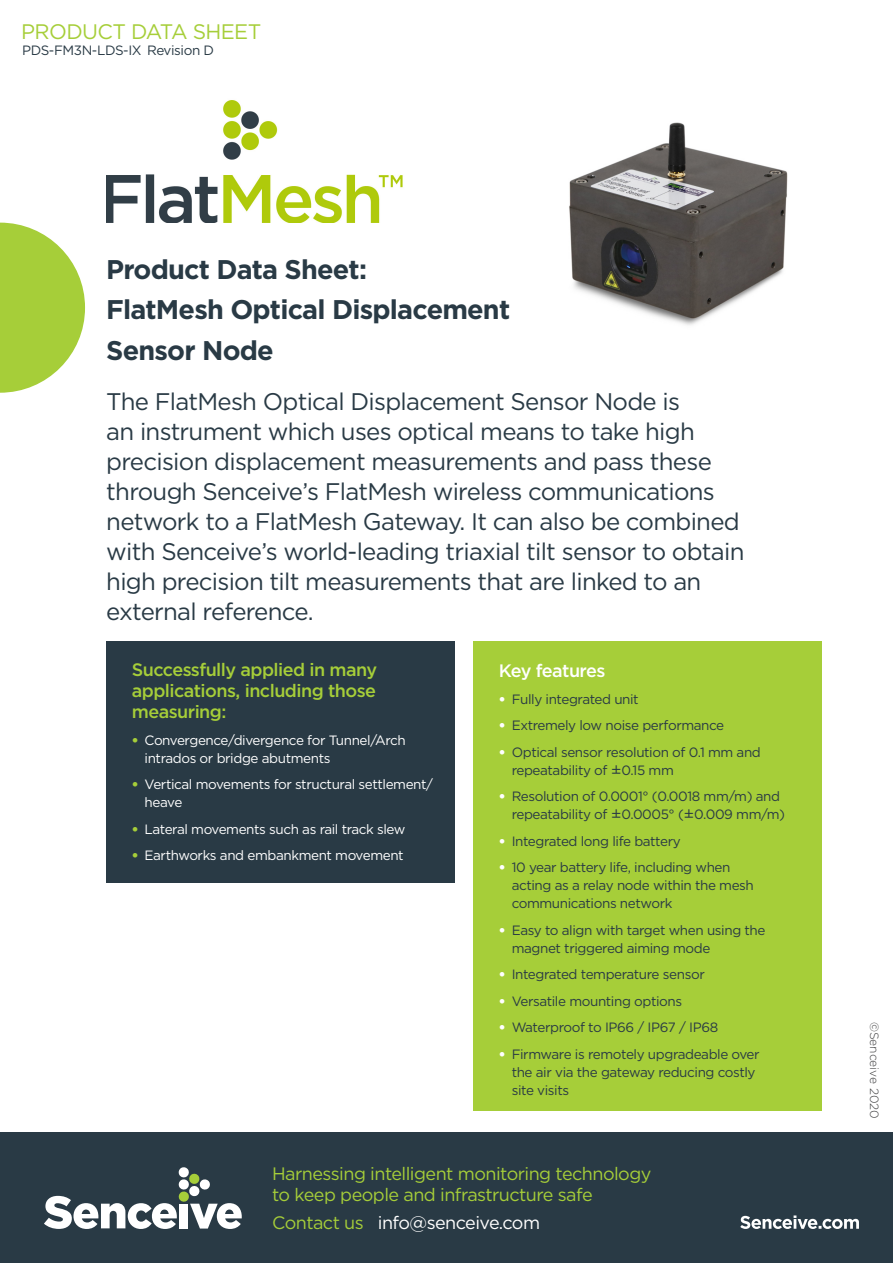
<style>
.page{position:relative;width:893px;height:1263px;background:#fff}
.page>*{position:absolute;margin:0;border:0;box-sizing:border-box;transform-origin:0 0}
.t1{font:700 27px/40.5px "Gotham";letter-spacing:-.03em;color:#293a45}
.t2{font:24px/30px "Gotham";letter-spacing:-.03em;color:#293a45}
.t3{font:21px "Gotham";letter-spacing:-.03em;color:#a6ce39}
.t4{font:18px/21px "Gotham";letter-spacing:-.03em;color:#a6ce39}
.t5{font:500 18px/21px "Gotham";letter-spacing:-.03em;color:#a6ce39;text-align:justify}
.t6{font:18px "Gotham";letter-spacing:-.03em;color:#fff}
.t7{font:500 18px "Gotham";letter-spacing:-.035em;color:#fff}
.t8{font:13.5px/18px "Gotham";letter-spacing:-.03em;color:#293a45}
.t9{font:13.5px/18px "Gotham";letter-spacing:-.03em;color:#fff}
.t10{font:300 12px "Gotham";color:#3e3e3f}
.s1{font-weight:900;color:#a6ce39}
.s2{font-weight:900;color:#fff}
.s3{font-family:"Verdana"}
.s4{color:#a6ce39}
</style>
<div class="page">
<img style="left:569px;top:122px;width:219px;height:203px">
<svg style="left:0;top:223px;width:85px;height:170px"></svg>
<div style="left:473px;top:641px;width:349px;height:469px;background:#a6ce39"></div>
<div style="left:106px;top:641px;width:349px;height:241px;background:#293a45"></div>
<div style="left:0;top:1132px;width:893px;height:131px;background:#293a45"></div>
<svg style="left:740px;top:1215px;width:119px;height:14px"></svg>
<img style="left:106px;top:100px;width:297px;height:123px">
<svg style="left:44px;top:1167px;width:198px;height:62px"></svg>
<p class="t3" style="left:21px;top:20px;width:242px">PRODUCT DATA SHEET</p>
<p class="t8" style="left:22px;top:41px;width:194px">PDS-FM3N-LDS-IX Revision D</p>
<p class="t1" style="left:106px;top:249px;width:405px">Product Data Sheet:<br>FlatMesh Optical Displacement<br>Sensor Node</p>
<p class="t2" style="left:106px;top:386px;width:640px">The FlatMesh Optical Displacement Sensor Node is<br>an instrument which uses optical means to take high precision displacement measurements and pass these through Senceive’s FlatMesh wireless communications network to a FlatMesh Gateway. It can also be combined with Senceive’s world-leading triaxial tilt sensor to obtain high precision tilt measurements that are linked to an external reference.</p>
<p class="t5" style="left:132px;top:659px;width:247px">Successfully applied in many applications, including those measuring:</p>
<p class="t9" style="left:145px;top:731px;width:263px;text-indent:-13px"><span class="s1">•</span> Convergence/divergence for Tunnel/Arch intrados or bridge abutments</p>
<p class="t9" style="left:145px;top:775px;width:290px;text-indent:-13px"><span class="s1">•</span> Vertical movements for structural settlement/ heave</p>
<p class="t9" style="left:132px;top:820px;width:275px"><span class="s1">•</span> Lateral movements such as rail track slew</p>
<p class="t9" style="left:132px;top:846px;width:273px"><span class="s1">•</span> Earthworks and embankment movement</p>
<p class="t7" style="left:499px;top:659px;width:108px">Key features</p>
<p class="t8" style="left:499px;top:689px;width:141px"><span class="s2">•</span> Fully integrated unit</p>
<p class="t8" style="left:499px;top:716px;width:227px"><span class="s2">•</span> Extremely low noise performance</p>
<p class="t8" style="left:512px;top:742px;width:251px;text-indent:-13px"><span class="s2">•</span> Optical sensor resolution of 0.1 mm and repeatability of <span class="s3">±</span>0.15 mm</p>
<p class="t8" style="left:512px;top:787px;width:275px;text-indent:-13px"><span class="s2">•</span> Resolution of 0.0001° (0.0018 mm/m) and repeatability of <span class="s3">±</span>0.0005° (<span class="s3">±</span>0.009 mm/m)</p>
<p class="t8" style="left:499px;top:831px;width:183px"><span class="s2">•</span> Integrated long life battery</p>
<p class="t8" style="left:512px;top:858px;width:244px;text-indent:-13px"><span class="s2">•</span> 10 year battery life, including when acting as a relay node within the mesh communications network</p>
<p class="t8" style="left:512px;top:920px;width:255px;text-indent:-13px"><span class="s2">•</span> Easy to align with target when using the magnet triggered aiming mode</p>
<p class="t8" style="left:499px;top:965px;width:207px"><span class="s2">•</span> Integrated temperature sensor</p>
<p class="t8" style="left:499px;top:992px;width:185px"><span class="s2">•</span> Versatile mounting options</p>
<p class="t8" style="left:499px;top:1018px;width:221px"><span class="s2">•</span> Waterproof to IP66 / IP67 / IP68</p>
<p class="t8" style="left:512px;top:1045px;width:249px;text-indent:-13px"><span class="s2">•</span> Firmware is remotely upgradeable over the air via the gateway reducing costly site visits</p>
<p class="t4" style="left:272px;top:1162px;width:381px">Harnessing intelligent monitoring technology to keep people and infrastructure safe</p>
<p class="t6" style="left:272px;top:1212px;width:269px"><span class="s4">Contact us</span> info@senceive.com</p>
<p class="t10" style="left:882px;top:1022px;width:98px;rotate:90deg">©Senceive 2020</p>
</div>
